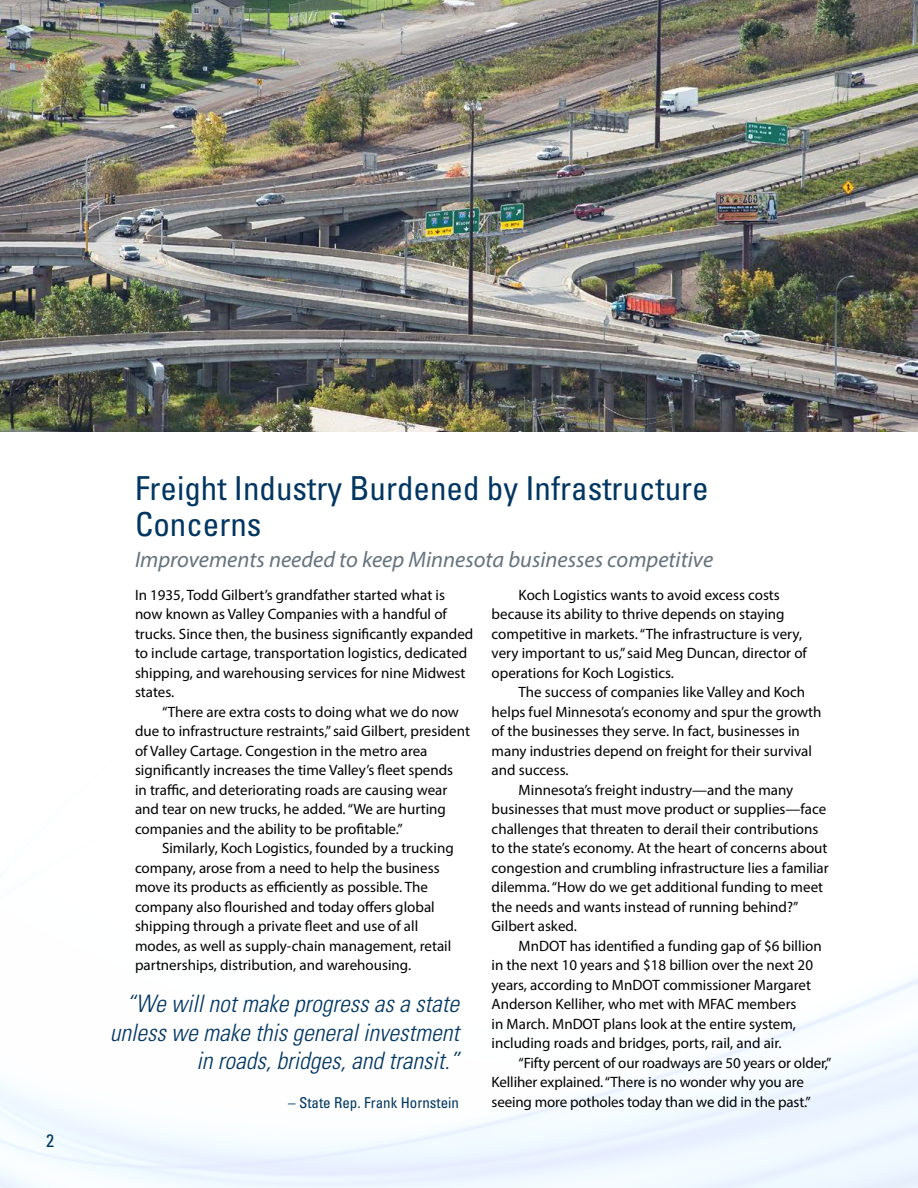
<style>
.page{position:relative;width:918px;height:1188px;background:#fff}
.page>*{position:absolute;margin:0;border:0;box-sizing:border-box;transform-origin:0 0}
.Heading_1{font:condensed 33px/36px "Univers LT Std";color:#003661}
.t1{font:italic 300 condensed 24px/28.5px "Univers LT Std";color:#003661;text-align:right}
.Subtitle{font:italic 22.5px "Myriad Pro";color:#66737d}
.t2{font:condensed 18px "Univers LT Std";color:#003661}
.bodytext{font:15px/19.5px "Myriad Pro";color:#000}
.bodytext-_no_indent{font:15px/19.5px "Myriad Pro";color:#000}
.t3{font:condensed 15px "Univers LT Std";color:#003661}
</style>
<div class="page">
<svg style="left:0;top:978px;width:918px;height:210px"></svg>
<img style="left:0;top:0;width:918px;height:432px">
<p class="t2" style="left:46px;top:1129px;width:9px">2</p>
<h1 class="Heading_1" style="left:135px;top:470px;width:575px">Freight Industry Burdened by Infrastructure<br>Concerns</h1>
<h2 class="Subtitle" style="left:135px;top:545px;width:580px">Improvements needed to keep Minnesota businesses competitive</h2>
<p class="bodytext-_no_indent" style="left:135px;top:585px;width:340px">In 1935, Todd Gilbert’s grandfather started what is now known as Valley Companies with a handful of trucks. Since then, the business significantly expanded to include cartage, transportation logistics, dedicated shipping, and warehousing services for nine Midwest states.</p>
<p class="bodytext" style="left:135px;top:702px;width:337px;text-indent:27px">“There are extra costs to doing what we do now due to infrastructure restraints,” said Gilbert, president of Valley Cartage. Congestion in the metro area significantly increases the time Valley’s fleet spends<br>in traffic, and deteriorating roads are causing wear and tear on new trucks, he added. “We are hurting companies and the ability to be profitable.”</p>
<p class="bodytext" style="left:135px;top:838px;width:320px;text-indent:27px">Similarly, Koch Logistics, founded by a trucking company, arose from a need to help the business move its products as efficiently as possible. The company also flourished and today offers global shipping through a private fleet and use of all modes, as well as supply-chain management, retail partnerships, distribution, and warehousing.</p>
<p class="bodytext" style="left:492px;top:585px;width:317px;text-indent:27px">Koch Logistics wants to avoid excess costs because its ability to thrive depends on staying competitive in markets. “The infrastructure is very, very important to us,” said Meg Duncan, director of operations for Koch Logistics.</p>
<p class="bodytext" style="left:492px;top:682px;width:331px;text-indent:27px">The success of companies like Valley and Koch helps fuel Minnesota’s economy and spur the growth of the businesses they serve. In fact, businesses in many industries depend on freight for their survival and success.</p>
<p class="bodytext" style="left:492px;top:780px;width:339px;text-indent:27px">Minnesota’s freight industry—and the many businesses that must move product or supplies—face challenges that threaten to derail their contributions to the state’s economy. At the heart of concerns about congestion and crumbling infrastructure lies a familiar dilemma. “How do we get additional funding to meet the needs and wants instead of running behind?” Gilbert asked.</p>
<p class="bodytext" style="left:492px;top:936px;width:332px;text-indent:27px">MnDOT has identified a funding gap of $6 billion in the next 10 years and $18 billion over the next 20 years, according to MnDOT commissioner Margaret Anderson Kelliher, who met with MFAC members<br>in March. MnDOT plans look at the entire system, including roads and bridges, ports, rail, and air.</p>
<p class="bodytext" style="left:492px;top:1053px;width:341px;text-indent:27px">“Fifty percent of our roadways are 50 years or older,”<br>Kelliher explained. “There is no wonder why you are seeing more potholes today than we did in the past.”</p>
<h2 class="t1" style="left:110px;top:990px;width:351px">“We will not make progress as a state unless we make this general investment in roads, bridges, and transit.”</h2>
<p class="t3" style="left:288px;top:1093px;width:172px">– State Rep. Frank Hornstein</p>
</div>
